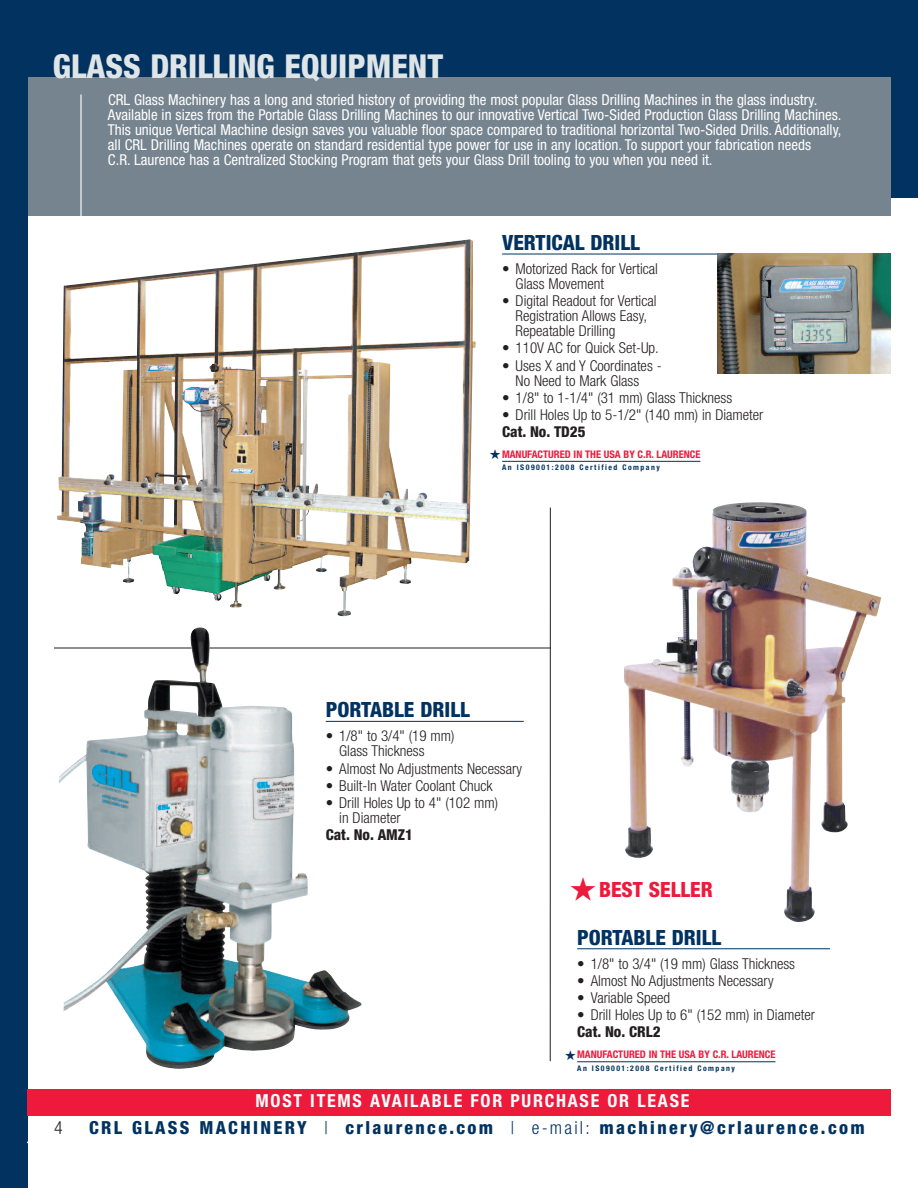
<style>
.page{position:relative;width:918px;height:1188px;background:#fff}
.page>*{position:absolute;margin:0;border:0;box-sizing:border-box;transform-origin:0 0}
.t1{font:800 condensed 33px "Helvetica Neue";color:#dfe4e7}
.t2{font:800 condensed 21px "Helvetica Neue";color:#013260}
.t3{font:800 condensed 21px "Helvetica Neue";color:#ed1a3c}
.t4{font:800 condensed 18px "Helvetica Neue";letter-spacing:.13em;color:#013260}
.t5{font:700 condensed 18px "Helvetica Neue";letter-spacing:.095em;color:#fff}
.t6{font:300 condensed 18px "Helvetica Neue";color:#231f20}
.t7{font:condensed 15px/15px "Helvetica Neue";color:#fff}
.t8{font:300 condensed 15px/15px "Helvetica Neue";color:#231f20}
.t9{font:800 condensed 15px "Helvetica Neue";color:#231f20}
.t10{font:700 condensed 10.5px "Helvetica Neue";color:#ed1a3c}
.t11{font:700 condensed 7.8px "Helvetica Neue";letter-spacing:.19em;color:#013260}
.s1{font-weight:300}
</style>
<div class="page">
<div style="left:0;top:0;width:918px;height:198px;background:#013260"></div>
<div style="left:0;top:78px;width:891px;height:138px;background:#76848f"></div>
<hr style="left:80px;top:95px;width:2px;height:183px;background:#fff">
<div style="left:0;top:0;width:27px;height:1188px;background:#013260"></div>
<div style="left:27px;top:1089px;width:864px;height:27px;background:#ed1a3c"></div>
<hr style="left:550px;top:508px;width:1px;height:553px;background:#231f20">
<hr style="left:54px;top:648px;width:496px;height:1px;background:#231f20">
<img style="left:57px;top:239px;width:419px;height:377px">
<img style="left:624px;top:502px;width:257px;height:420px">
<img style="left:59px;top:627px;width:303px;height:442px">
<hr style="left:502px;top:254px;width:268px;height:1px;background:#013260">
<hr style="left:502px;top:461px;width:198px;height:1px;background:#013260">
<hr style="left:577px;top:948px;width:253px;height:1px;background:#013260">
<hr style="left:577px;top:1061px;width:198px;height:1px;background:#013260">
<hr style="left:326px;top:721px;width:198px;height:1px;background:#013260">
<img style="left:717px;top:254px;width:174px;height:120px">
<h1 class="t1" style="left:53px;top:54px;width:392px">GLASS DRILLING EQUIPMENT</h1>
<p class="t7" style="left:108px;top:93px;width:735px">CRL Glass Machinery has a long and storied history of providing the most popular Glass Drilling Machines in the glass industry.<br>Available in sizes from the Portable Glass Drilling Machines to our innovative Vertical Two-Sided Production Glass Drilling Machines.<br>This unique Vertical Machine design saves you valuable floor space compared to traditional horizontal Two-Sided Drills. Additionally, all CRL Drilling Machines operate on standard residential type power for use in any location. To support your fabrication needs<br>C.R. Laurence has a Centralized Stocking Program that gets your Glass Drill tooling to you when you need it.</p>
<h2 class="t2" style="left:502px;top:235px;width:139px">VERTICAL DRILL</h2>
<p class="t8" style="left:516px;top:263px;width:144px;text-indent:-14px">• Motorized Rack for Vertical<br>Glass Movement</p>
<p class="t8" style="left:516px;top:295px;width:143px;text-indent:-13px">• Digital Readout for Vertical<br>Registration Allows Easy,<br>Repeatable Drilling</p>
<p class="t8" style="left:502px;top:342px;width:158px">• 110V AC for Quick Set-Up.</p>
<p class="t8" style="left:516px;top:359px;width:148px;text-indent:-13px">• Uses X and Y Coordinates -<br>No Need to Mark Glass</p>
<p class="t8" style="left:502px;top:391px;width:232px">• 1/8" to 1-1/4" (31 mm) Glass Thickness</p>
<p class="t8" style="left:502px;top:408px;width:263px">• Drill Holes Up to 5-1/2" (140 mm) in Diameter</p>
<p class="t9" style="left:502px;top:426px;width:85px">Cat. No. TD25</p>
<p class="t10" style="left:502px;top:450px;width:200px">MANUFACTURED IN THE USA BY C.R. LAURENCE</p>
<p class="t11" style="left:502px;top:465px;width:159px">An IS09001:2008 Certified Company</p>
<h2 class="t2" style="left:326px;top:702px;width:146px">PORTABLE DRILL</h2>
<p class="t8" style="left:339px;top:730px;width:117px;text-indent:-14px">• 1/8" to 3/4" (19 mm)<br>Glass Thickness</p>
<p class="t8" style="left:326px;top:762px;width:198px">• Almost No Adjustments Necessary</p>
<p class="t8" style="left:326px;top:779px;width:168px">• Built-In Water Coolant Chuck</p>
<p class="t8" style="left:339px;top:796px;width:160px;text-indent:-14px">• Drill Holes Up to 4" (102 mm) in Diameter</p>
<p class="t9" style="left:326px;top:829px;width:89px">Cat. No. AMZ1</p>
<h2 class="t3" style="left:599px;top:882px;width:115px">BEST SELLER</h2>
<h2 class="t2" style="left:577px;top:930px;width:146px">PORTABLE DRILL</h2>
<p class="t8" style="left:577px;top:957px;width:219px">• 1/8" to 3/4" (19 mm) Glass Thickness</p>
<p class="t8" style="left:577px;top:974px;width:198px">• Almost No Adjustments Necessary</p>
<p class="t8" style="left:577px;top:992px;width:94px">• Variable Speed</p>
<p class="t8" style="left:577px;top:1009px;width:239px">• Drill Holes Up to 6" (152 mm) in Diameter</p>
<p class="t9" style="left:577px;top:1027px;width:85px">Cat. No. CRL2</p>
<p class="t10" style="left:577px;top:1051px;width:200px">MANUFACTURED IN THE USA BY C.R. LAURENCE</p>
<p class="t11" style="left:577px;top:1065px;width:159px">An IS09001:2008 Certified Company</p>
<p class="t5" style="left:256px;top:1094px;width:435px">MOST ITEMS AVAILABLE FOR PURCHASE OR LEASE</p>
<p class="t6" style="left:54px;top:1121px;width:10px">4</p>
<p class="t4" style="left:89px;top:1121px;width:777px">CRL GLASS MACHINERY <span class="s1">|</span> crlaurence.com <span class="s1">| e-mail:</span> machinery@crlaurence.com</p>
</div>
